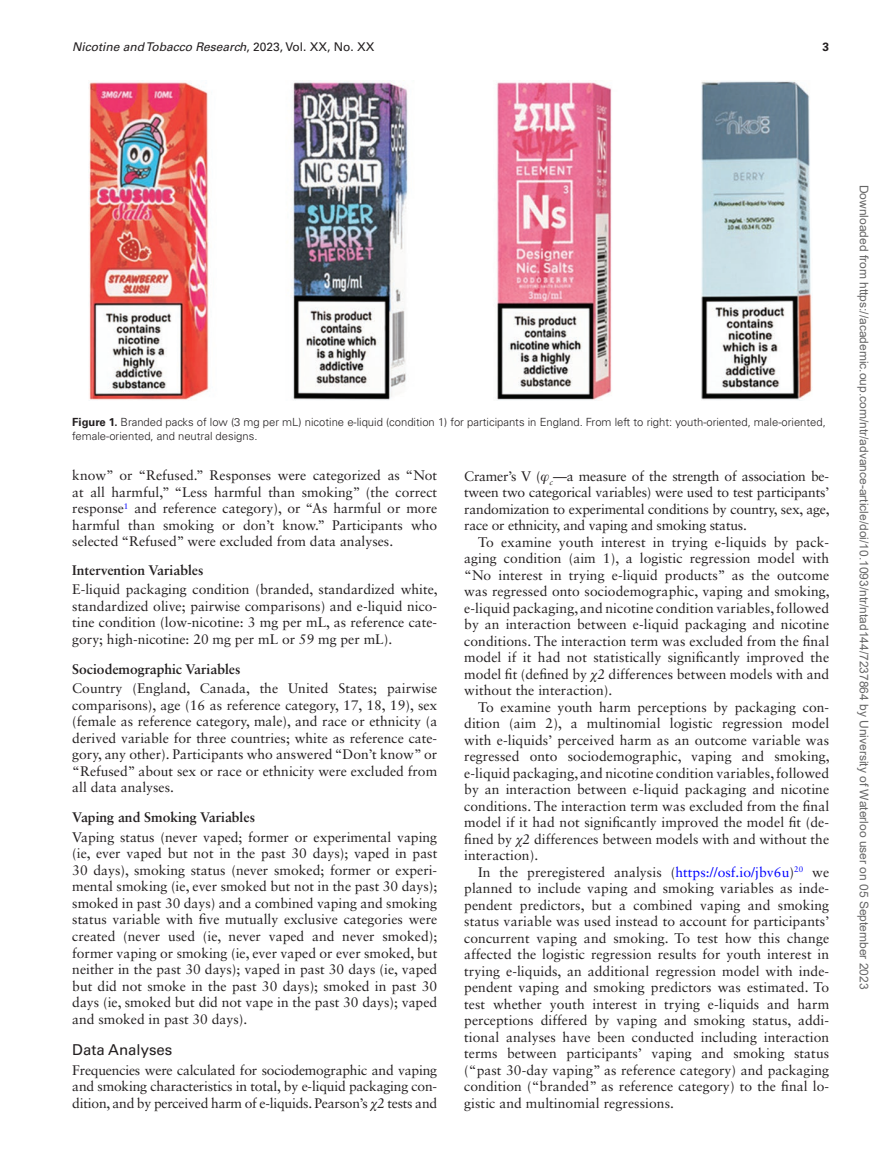
<style>
.page{position:relative;width:893px;height:1174px;background:#fff}
.page>*{position:absolute;margin:0;border:0;box-sizing:border-box;transform-origin:0 0}
.t1{font:15px "Univers LT Std";color:#231f20}
.t2{font:13.8px/16.5px "Sabon LT Std";color:#231f20;text-align:justify}
.t3{font:700 13.8px "Sabon LT Std";color:#231f20}
.t4{font:12px "Arial";color:#666}
.t5{font:italic 12px "Univers LT Std";color:#231f20}
.t6{font:700 12px "Univers LT Std";color:#231f20}
.t7{font:300 11.25px/14.2px "Univers LT Std";color:#231f20}
.s1{font-style:normal}
.s2{font-weight:700}
.s3{font-family:"Gandhari Unicode";font-style:italic}
.s4{font-style:italic}
.s5{color:#00f}
</style>
<div class="page">
<img style="left:89px;top:81px;width:723px;height:319px">
<p class="t5" style="left:72px;top:40px;width:304px">Nicotine and Tobacco Research<span class="s1">, 2023, Vol. XX, No. XX</span></p>
<p class="t6" style="left:822px;top:40px;width:8px">3</p>
<p class="t7" style="left:72px;top:414px;width:755px"><span class="s2">Figure 1.</span> Branded packs of low (3 mg per mL) nicotine e-liquid (condition 1) for participants in England. From left to right: youth-oriented, male-oriented, female-oriented, and neutral designs.</p>
<p class="t2" style="left:72px;top:467px;width:366px">know” or “Refused.” Responses were categorized as “Not at all harmful,” “Less harmful than smoking” (the correct response<sup>1</sup> and reference category), or “As harmful or more harmful than smoking or don’t know.” Participants who selected “Refused” were excluded from data analyses.</p>
<p class="t3" style="left:72px;top:561px;width:133px">Intervention Variables</p>
<p class="t2" style="left:72px;top:581px;width:367px">E-liquid packaging condition (branded, standardized white, standardized olive; pairwise comparisons) and e-liquid nico&shy;tine condition (low-nicotine: 3 mg per mL, as reference cate&shy;gory; high-nicotine: 20 mg per mL or 59 mg per mL).</p>
<p class="t3" style="left:72px;top:660px;width:170px">Sociodemographic Variables</p>
<p class="t2" style="left:72px;top:680px;width:366px">Country (England, Canada, the United States; pairwise comparisons), age (16 as reference category, 17, 18, 19), sex (female as reference category, male), and race or ethnicity (a derived variable for three countries; white as reference cate&shy;gory, any other). Participants who answered “Don’t know” or “Refused” about sex or race or ethnicity were excluded from all data analyses.</p>
<p class="t3" style="left:72px;top:809px;width:184px">Vaping and Smoking Variables</p>
<p class="t2" style="left:72px;top:828px;width:366px">Vaping status (never vaped; former or experimental vaping (ie, ever vaped but not in the past 30 days); vaped in past 30 days), smoking status (never smoked; former or experi&shy;mental smoking (ie, ever smoked but not in the past 30 days); smoked in past 30 days) and a combined vaping and smoking status variable with five mutually exclusive categories were created (never used (ie, never vaped and never smoked); former vaping or smoking (ie, ever vaped or ever smoked, but neither in the past 30 days); vaped in past 30 days (ie, vaped but did not smoke in the past 30 days); smoked in past 30 days (ie, smoked but did not vape in the past 30 days); vaped and smoked in past 30 days).</p>
<p class="t1" style="left:72px;top:1040px;width:102px">Data Analyses</p>
<p class="t2" style="left:72px;top:1061px;width:366px">Frequencies were calculated for sociodemographic and vaping and smoking characteristics in total, by e-liquid packaging con&shy;dition, and by perceived harm of e-liquids. Pearson’s <span class="s3">χ</span><span class="s4">2</span> tests and</p>
<p class="t2" style="left:464px;top:467px;width:367px">Cramer’s V (<span class="s3">φ</span><sub>c</sub>—a measure of the strength of association be&shy;tween two categorical variables) were used to test participants’ randomization to experimental conditions by country, sex, age, race or ethnicity, and vaping and smoking status.</p>
<p class="t2" style="left:464px;top:533px;width:367px;text-indent:14px">To examine youth interest in trying e-liquids by pack&shy;aging condition (aim 1), a logistic regression model with “No interest in trying e-liquid products” as the outcome was regressed onto sociodemographic, vaping and smoking, e-liquid packaging, and nicotine condition variables, followed by an interaction between e-liquid packaging and nicotine conditions. The interaction term was excluded from the final model if it had not statistically significantly improved the model fit (defined by <span class="s3">χ</span><span class="s4">2</span> differences between models with and without the interaction).</p>
<p class="t2" style="left:464px;top:698px;width:367px;text-indent:14px">To examine youth harm perceptions by packaging con&shy;dition (aim 2), a multinomial logistic regression model with e-liquids’ perceived harm as an outcome variable was regressed onto sociodemographic, vaping and smoking, e-liquid packaging, and nicotine condition variables, followed by an interaction between e-liquid packaging and nicotine conditions. The interaction term was excluded from the final model if it had not significantly improved the model fit (de&shy;fined by <span class="s3">χ</span><span class="s4">2</span> differences between models with and without the interaction).</p>
<p class="t2" style="left:464px;top:863px;width:366px;text-indent:14px">In the preregistered analysis (<span class="s5">https://osf.io/jbv6u</span>)<sup>20</sup> we planned to include vaping and smoking variables as inde&shy;pendent predictors, but a combined vaping and smoking status variable was used instead to account for participants’ concurrent vaping and smoking. To test how this change affected the logistic regression results for youth interest in trying e-liquids, an additional regression model with inde&shy;pendent vaping and smoking predictors was estimated. To test whether youth interest in trying e-liquids and harm perceptions differed by vaping and smoking status, addi&shy;tional analyses have been conducted including interaction terms between participants’ vaping and smoking status (“past 30-day vaping” as reference category) and packaging condition (“branded” as reference category) to the final lo&shy;gistic and multinomial regressions.</p>
<p class="t4" style="left:868px;top:184px;width:806px;rotate:90deg">Downloaded from https://academic.oup.com/ntr/advance-article/doi/10.1093/ntr/ntad144/7237864 by University of Waterloo user on 05 September 2023</p>
</div>
